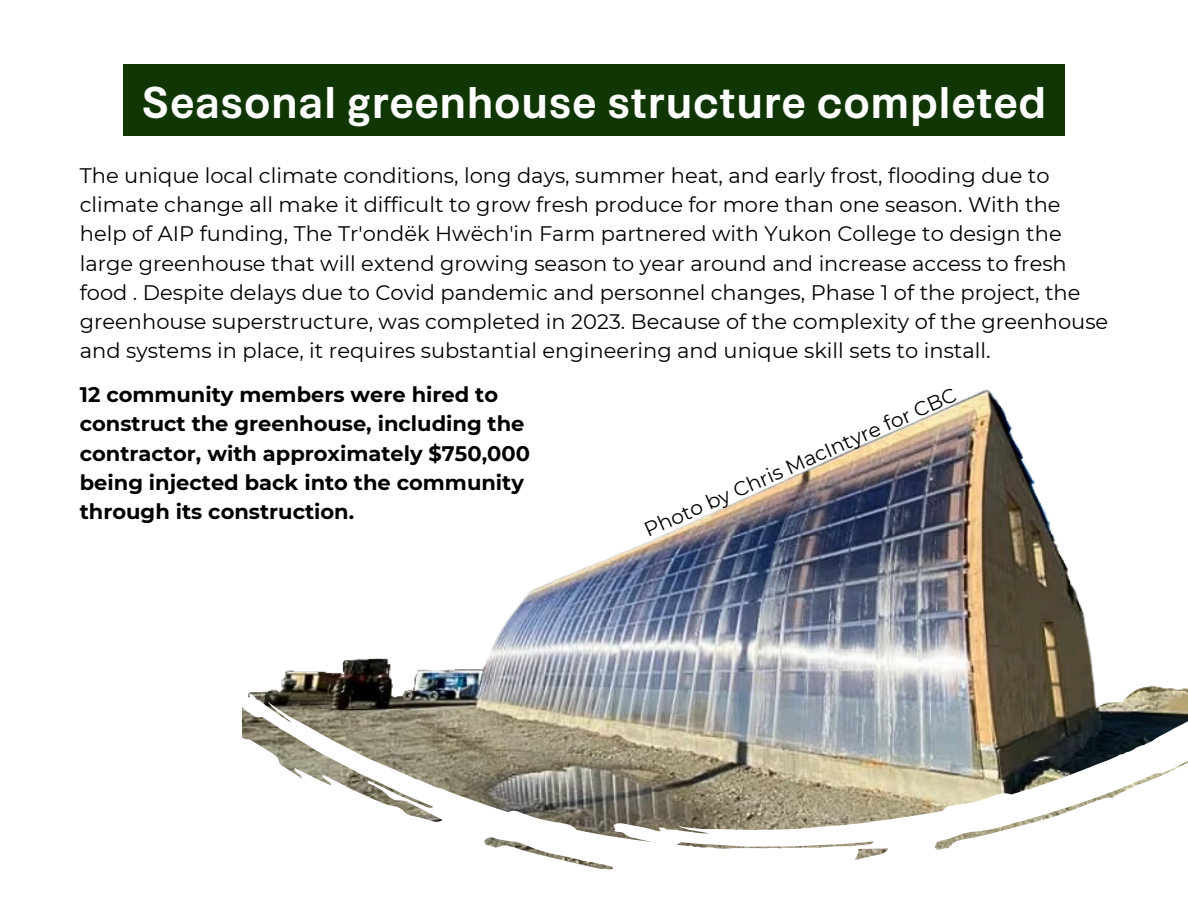
<style>
.page{position:relative;width:1188px;height:918px;background:#fff}
.page>*{position:absolute;margin:0;border:0;box-sizing:border-box;transform-origin:0 0}
.t1{font:700 45px "Okomito";color:#fff}
.t2{font:21px/29.2px "Montserrat";color:#000}
.t3{font:700 21px/29.2px "Montserrat";color:#000}
.t4{font:20.25px "Montserrat";color:#000}
</style>
<div class="page">
<img style="left:504px;top:389px;width:587px;height:266px">
<img style="left:242px;top:625px;width:728px;height:220px">
<div style="left:123px;top:64px;width:942px;height:72px;background:#103703"></div>
<img style="left:487px;top:655px;width:701px;height:215px">
<p class="t1" style="left:141px;top:73px;width:907px">Seasonal greenhouse structure completed</p>
<p class="t2" style="left:80px;top:161px;width:1030px">The unique local climate conditions, long days, summer heat, and early frost, flooding due to climate change all make it difficult to grow fresh produce for more than one season. With the help of AIP funding, The Tr'ondëk Hwëch'in Farm partnered with Yukon College to design the large greenhouse that will extend growing season to year around and increase access to fresh food . Despite delays due to Covid pandemic and personnel changes, Phase 1 of the project, the greenhouse superstructure, was completed in 2023. Because of the complexity of the greenhouse and systems in place, it requires substantial engineering and unique skill sets to install.</p>
<p class="t3" style="left:80px;top:380px;width:452px">12 community members were hired to construct the greenhouse, including the contractor, with approximately $750,000 being injected back into the community through its construction.</p>
<h1 class="t4" style="left:641px;top:520px;width:340px;rotate:-24deg">Photo by Chris MacIntyre for CBC</h1>
</div>
